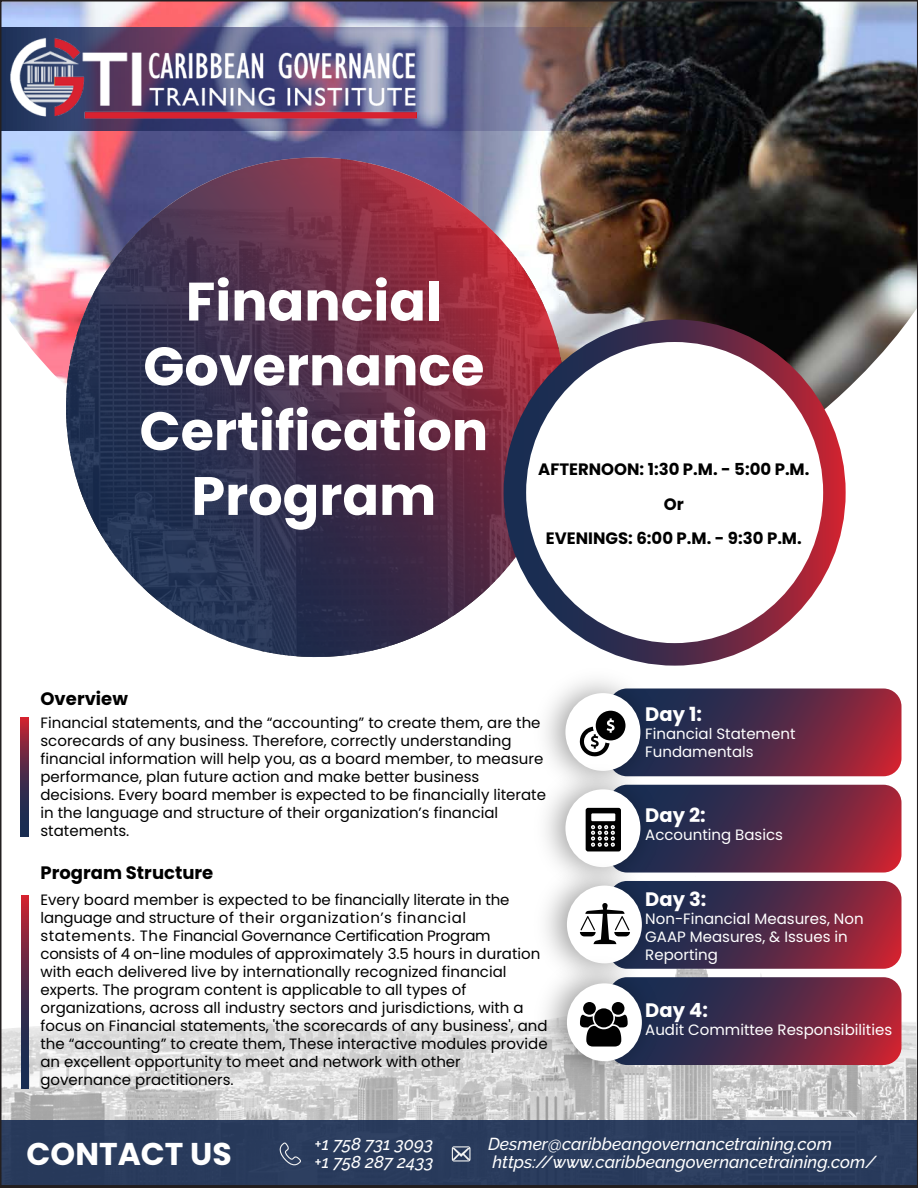
<style>
.page{position:relative;width:918px;height:1188px;background:#fff}
.page>*{position:absolute;margin:0;border:0;box-sizing:border-box;transform-origin:0 0}
.t1{font:700 54px/64.8px "Poppins";color:#fff;text-align:center}
.t2{font:700 31.5px "Poppins";color:#fff}
.t3{font:700 19.5px "Poppins";color:#fff}
.t4{font:700 18px "Poppins";color:#000}
.t5{font:italic 500 17.25px "Raleway";color:#fff}
.t6{font:700 16.5px/34.7px "Poppins";color:#000;text-align:center}
.t7{font:15px/18px "Poppins";color:#000}
.t8{font:15px/18px "Poppins";color:#fff}
</style>
<div class="page">
<img style="left:0;top:0;width:918px;height:1188px">
<svg style="left:279px;top:1142px;width:22px;height:23px"></svg>
<svg style="left:452px;top:1146px;width:19px;height:16px"></svg>
<svg style="left:21px;top:717px;width:7px;height:120px"></svg>
<svg style="left:21px;top:895px;width:7px;height:194px"></svg>
<svg style="left:579px;top:688px;width:323px;height:88px;background:#6a445c"></svg>
<svg style="left:580px;top:785px;width:322px;height:280px;background:#704d63"></svg>
<h1 class="t1" style="left:140px;top:270px;width:350px">Financial<br>Governance<br>Certification<br>Program</h1>
<p class="t6" style="left:538px;top:452px;width:273px">AFTERNOON: 1:30 P.M. - 5:00 P.M.<br>Or<br>EVENINGS: 6:00 P.M. - 9:30 P.M.</p>
<p class="t4" style="left:40px;top:688px;width:89px">Overview</p>
<p class="t7" style="left:40px;top:714px;width:507px">Financial statements, and the “accounting” to create them, are the scorecards of any business. Therefore, correctly understanding financial information will help you, as a board member, to measure performance, plan future action and make better business decisions. Every board member is expected to be financially literate in the language and structure of their organization’s financial statements.</p>
<p class="t4" style="left:40px;top:862px;width:174px">Program Structure</p>
<p class="t7" style="left:40px;top:891px;width:509px">Every board member is expected to be financially literate in the language and structure of their organization’s financial statements. The Financial Governance Certification Program consists of 4 on-line modules of approximately 3.5 hours in duration with each delivered live by internationally recognized financial experts. The program content is applicable to all types of organizations, across all industry sectors and jurisdictions, with a focus on Financial statements, 'the scorecards of any business', and the “accounting” to create them, These interactive modules provide an excellent opportunity to meet and network with other governance practitioners.</p>
<h3 class="t3" style="left:645px;top:703px;width:58px">Day 1:</h3>
<p class="t8" style="left:645px;top:725px;width:152px">Financial Statement<br>Fundamentals</p>
<h3 class="t3" style="left:645px;top:804px;width:62px">Day 2:</h3>
<p class="t8" style="left:645px;top:826px;width:139px">Accounting Basics</p>
<h3 class="t3" style="left:645px;top:887px;width:63px">Day 3:</h3>
<p class="t8" style="left:645px;top:909px;width:220px">Non-Financial Measures, Non<br>GAAP Measures, &amp; Issues in<br>Reporting</p>
<h3 class="t3" style="left:645px;top:998px;width:64px">Day 4:</h3>
<p class="t8" style="left:645px;top:1020px;width:248px">Audit Committee Responsibilities</p>
<h2 class="t2" style="left:27px;top:1136px;width:207px">CONTACT US</h2>
<p class="t5" style="left:488px;top:1134px;width:345px">Desmer@caribbeangovernancetraining.com</p>
<p class="t5" style="left:314px;top:1134px;width:120px">+1 758 731 3093</p>
<p class="t5" style="left:314px;top:1152px;width:120px">+1 758 287 2433</p>
<p class="t5" style="left:493px;top:1152px;width:385px">https://www.caribbeangovernancetraining.com/</p>
</div>
